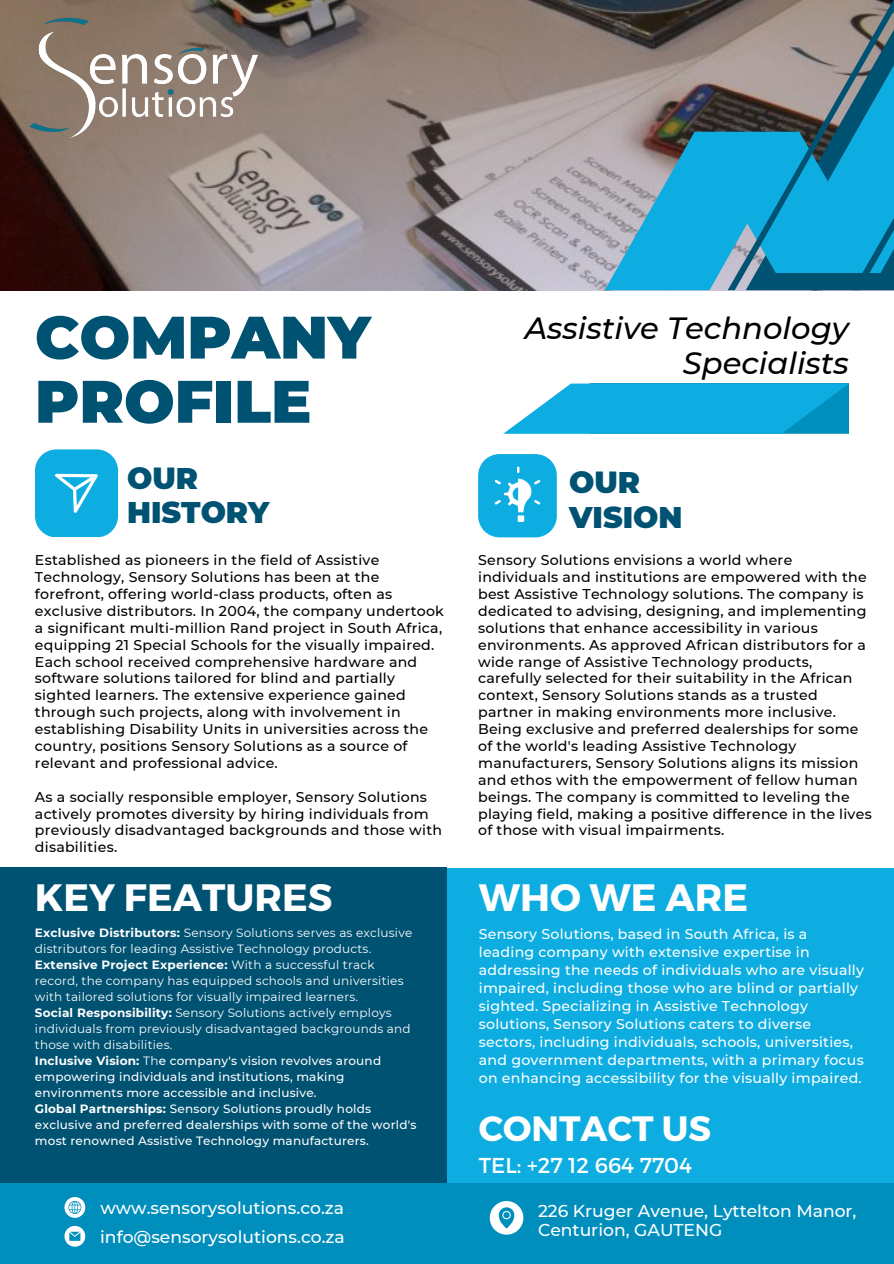
<style>
.page{position:relative;width:894px;height:1264px;background:#fff}
.page>*{position:absolute;margin:0;border:0;box-sizing:border-box;transform-origin:0 0}
.t1{font:900 59.85px/64.2px "Montserrat";color:#005272}
.t2{font:700 38.1px "Montserrat";color:#fff}
.t3{font:700 35.1px "Montserrat";color:#fff}
.t4{font:italic 500 30.6px/34.8px "Montserrat";color:#000;text-align:right}
.t5{font:900 29.85px/34.8px "Montserrat";color:#005272}
.t6{font:21.45px "Montserrat";color:#fff}
.t7{font:500 17.1px/19.2px "Montserrat";color:#fff}
.t8{font:500 14.1px/16.8px "Montserrat";letter-spacing:.015em;color:#000}
.t9{font:500 14.1px/18px "Montserrat";letter-spacing:.015em;color:#fff}
.t10{font:12px/16px "Montserrat";letter-spacing:.015em;color:#fff}
.t11{font:500 12px/16px "Montserrat";letter-spacing:.015em;color:#fff}
.s1{font-weight:700}
.s2{font-weight:400}
</style>
<div class="page">
<img style="left:0;top:0;width:727px;height:290px">
<div style="left:0;top:868px;width:893px;height:323px;background:#0dade1"></div>
<div style="left:0;top:1182px;width:893px;height:81px;background:#008ebc"></div>
<div style="left:0;top:867px;width:446px;height:315px;background:#005272"></div>
<svg style="left:64px;top:1197px;width:21px;height:20px"></svg>
<svg style="left:64px;top:1225px;width:21px;height:21px"></svg>
<svg style="left:489px;top:1201px;width:34px;height:33px"></svg>
<svg style="left:478px;top:454px;width:78px;height:83px"></svg>
<svg style="left:604px;top:3px;width:123px;height:287px"></svg>
<svg style="left:727px;top:0;width:166px;height:290px"></svg>
<svg style="left:503px;top:383px;width:345px;height:51px"></svg>
<img style="left:20px;top:10px;width:244px;height:134px">
<div style="left:35px;top:449px;width:83px;height:88px;background:#0dade1;border-radius:21px"></div>
<svg style="left:55px;top:474px;width:43px;height:39px"></svg>
<h1 class="t1" style="left:35px;top:305px;width:337px">COMPANY<br>PROFILE</h1>
<h3 class="t5" style="left:127px;top:460px;width:144px">OUR<br>HISTORY</h3>
<p class="t8" style="left:35px;top:552px;width:410px">Established as pioneers in the field of Assistive Technology, Sensory Solutions has been at the forefront, offering world-class products, often as exclusive distributors. In 2004, the company undertook a significant multi-million Rand project in South Africa, equipping 21 Special Schools for the visually impaired.<br>Each school received comprehensive hardware and software solutions tailored for blind and partially sighted learners. The extensive experience gained through such projects, along with involvement in establishing Disability Units in universities across the country, positions Sensory Solutions as a source of relevant and professional advice.</p>
<p class="t8" style="left:35px;top:788px;width:408px">As a socially responsible employer, Sensory Solutions actively promotes diversity by hiring individuals from previously disadvantaged backgrounds and those with disabilities.</p>
<p class="t4" style="left:524px;top:311px;width:326px">Assistive Technology<br>Specialists</p>
<p class="t5" style="left:569px;top:465px;width:115px">OUR<br>VISION</p>
<h4 class="t8" style="left:478px;top:552px;width:390px">Sensory Solutions envisions a world where individuals and institutions are empowered with the best Assistive Technology solutions. The company is dedicated to advising, designing, and implementing solutions that enhance accessibility in various environments. As approved African distributors for a wide range of Assistive Technology products, carefully selected for their suitability in the African context, Sensory Solutions stands as a trusted partner in making environments more inclusive.</h4>
<p class="t8" style="left:478px;top:720px;width:395px">Being exclusive and preferred dealerships for some of the world's leading Assistive Technology manufacturers, Sensory Solutions aligns its mission and ethos with the empowerment of fellow human beings. The company is committed to leveling the playing field, making a positive difference in the lives of those with visual impairments.</p>
<p class="t2" style="left:35px;top:872px;width:299px">KEY FEATURES</p>
<h3 class="t2" style="left:478px;top:872px;width:271px">WHO WE ARE</h3>
<p class="t10" style="left:35px;top:924px;width:379px"><span class="s1">Exclusive Distributors:</span> Sensory Solutions serves as exclusive distributors for leading Assistive Technology products.</p>
<p class="t10" style="left:35px;top:956px;width:370px"><span class="s1">Extensive Project Experience:</span> With a successful track record, the company has equipped schools and universities with tailored solutions for visually impaired learners.</p>
<p class="t10" style="left:35px;top:1004px;width:377px"><span class="s1">Social Responsibility:</span> Sensory Solutions actively employs individuals from previously disadvantaged backgrounds and those with disabilities.</p>
<p class="t11" style="left:35px;top:1052px;width:347px"><span class="s1">Inclusive Vision:</span> <span class="s2">Th</span>e company's vision revolves around empowering individuals and institutions, making environments more accessible and inclusive.</p>
<p class="t11" style="left:35px;top:1100px;width:383px"><span class="s1">Global Partnerships:</span> Sensory Solutions proudly holds exclusive and preferred dealerships with some of the world's most renowned Assistive Technology manufacturers.</p>
<p class="t7" style="left:100px;top:1198px;width:245px">www.sensorysolutions.co.za</p>
<h2 class="t7" style="left:100px;top:1227px;width:246px">info@sensorysolutions.co.za</h2>
<h2 class="t9" style="left:478px;top:925px;width:386px">Sensory Solutions, based in South Africa, is a leading company with extensive expertise in addressing the needs of individuals who are visually impaired, including those who are blind or partially sighted. Specializing in Assistive Technology solutions, Sensory Solutions caters to diverse sectors, including individuals, schools, universities, and government departments, with a primary focus on enhancing accessibility for the visually impaired.</h2>
<p class="t3" style="left:478px;top:1105px;width:233px">CONTACT US</p>
<h2 class="t6" style="left:478px;top:1150px;width:215px">TEL: +27 12 664 7704</h2>
<h5 class="t7" style="left:538px;top:1201px;width:320px">226 Kruger Avenue, Lyttelton Manor,<br>Centurion, GAUTENG</h5>
</div>
